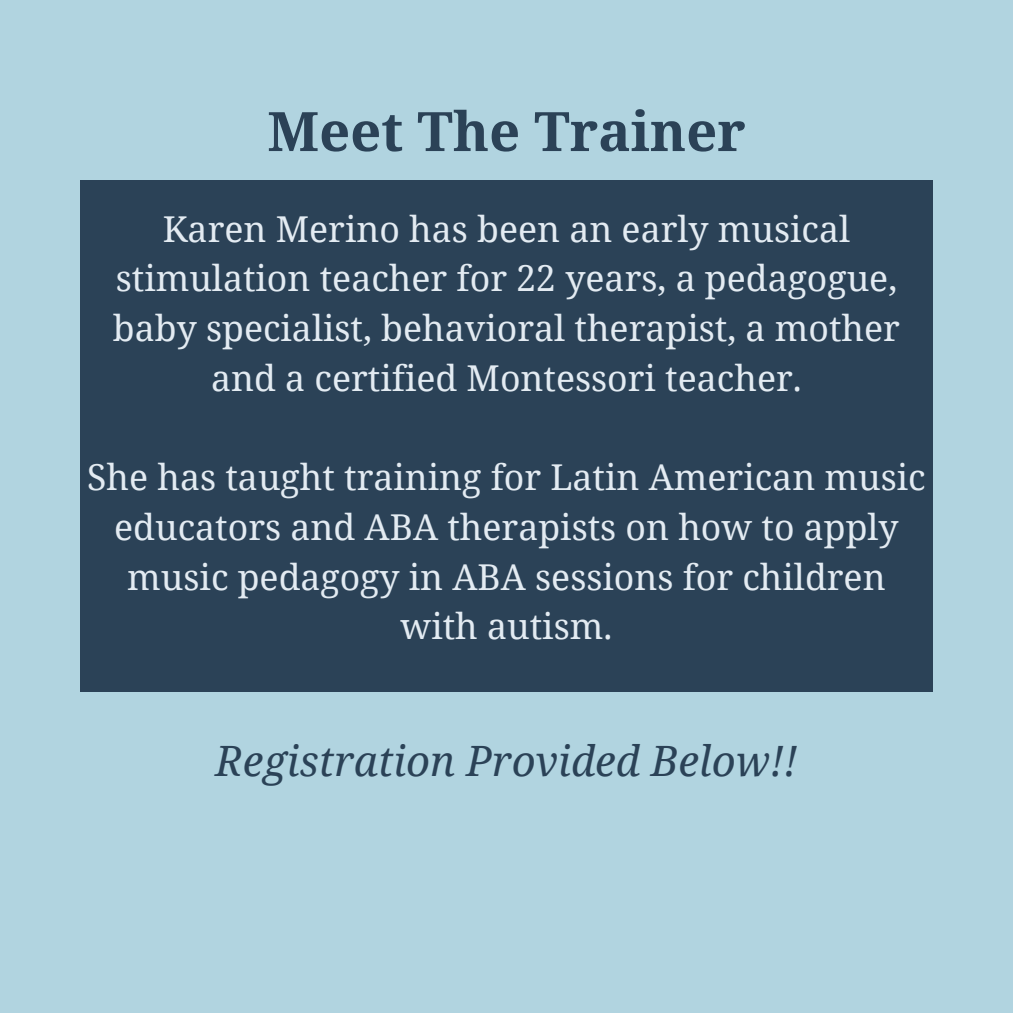
<style>
.page{position:relative;width:1013px;height:1013px;background:#fff}
.page>*{position:absolute;margin:0;border:0;box-sizing:border-box;transform-origin:0 0}
.t1{font:700 54.38px "Noto Serif";color:#2b4257}
.t2{font:italic 41.88px "Noto Serif";color:#2b4257}
.t3{font:35.62px/49.8px "Noto Serif";color:#e3ebf2;text-align:center}
</style>
<div class="page">
<div style="left:0;top:0;width:1012px;height:1012px;background:#b1d4e0"></div>
<div style="left:80px;top:180px;width:852px;height:511px;background:#2b4257"></div>
<h2 class="t1" style="left:267px;top:93px;width:479px">Meet The Trainer</h2>
<p class="t3" style="left:113px;top:203px;width:788px">Karen Merino has been an early musical stimulation teacher for 22 years, a pedagogue, baby specialist, behavioral therapist, a mother and a certified Montessori teacher.</p>
<p class="t3" style="left:87px;top:451px;width:840px">She has taught training for Latin American music educators and ABA therapists on how to apply music pedagogy in ABA sessions for children with autism.</p>
<h1 class="t2" style="left:215px;top:731px;width:584px">Registration Provided Below!!</h1>
</div>
